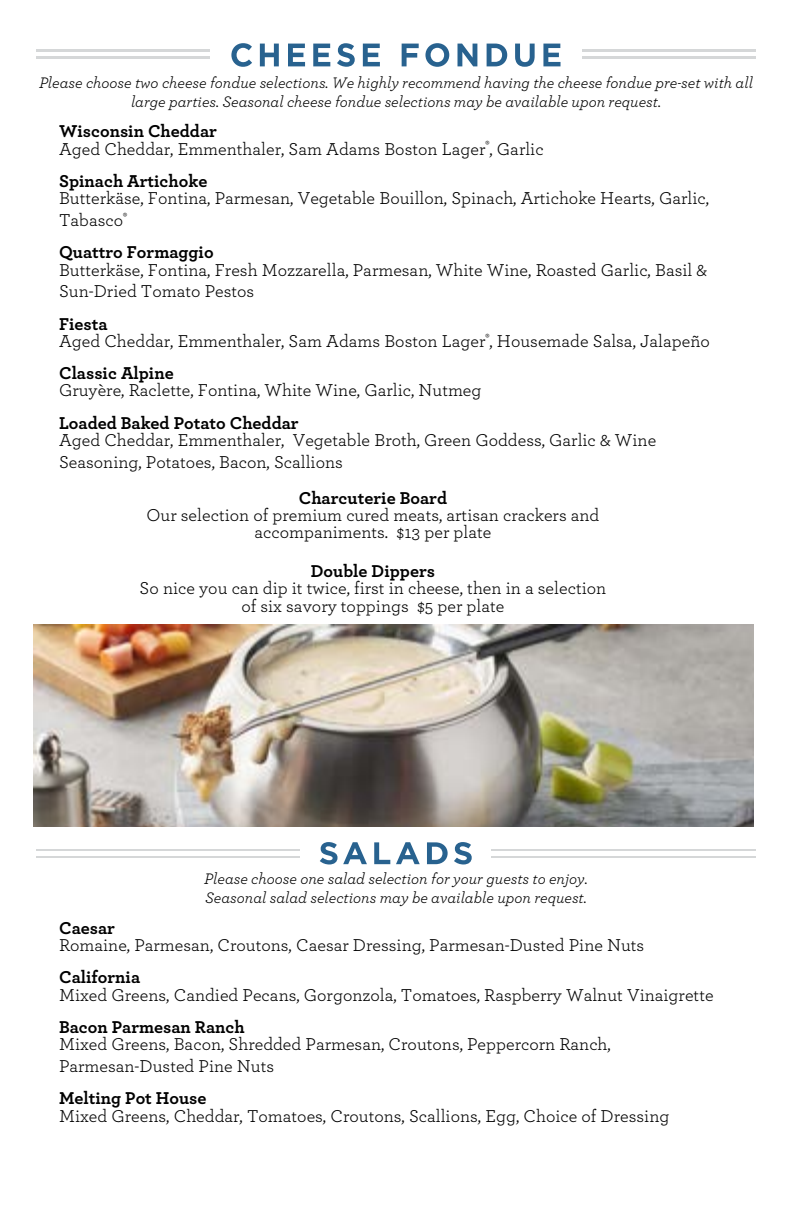
<style>
.page{position:relative;width:792px;height:1224px;background:#fff}
.page>*{position:absolute;margin:0;border:0;box-sizing:border-box;transform-origin:0 0}
.t1{font:18px/17.2px "Archer";color:#000}
.t2{font:700 18px "Archer";color:#000}
.t3{font:italic 16px/19.2px "Archer";color:#000;text-align:center}
.s1{font-weight:700}
.s2{color:#fff}
</style>
<div class="page">
<hr style="left:36px;top:50px;width:720px;height:2px;background:#d5d7d8">
<hr style="left:36px;top:57px;width:720px;height:2px;background:#d5d7d8">
<div style="left:210px;top:40px;width:372px;height:30px;background:#fff"></div>
<svg style="left:231px;top:43px;width:21px;height:24px"></svg>
<svg style="left:260px;top:44px;width:19px;height:22px"></svg>
<svg style="left:288px;top:44px;width:17px;height:22px"></svg>
<svg style="left:313px;top:44px;width:17px;height:22px"></svg>
<svg style="left:337px;top:43px;width:18px;height:24px"></svg>
<svg style="left:363px;top:44px;width:17px;height:22px"></svg>
<svg style="left:402px;top:44px;width:17px;height:22px"></svg>
<svg style="left:425px;top:43px;width:24px;height:24px"></svg>
<svg style="left:458px;top:44px;width:19px;height:22px"></svg>
<svg style="left:487px;top:44px;width:20px;height:22px"></svg>
<svg style="left:515px;top:44px;width:20px;height:23px"></svg>
<svg style="left:543px;top:44px;width:18px;height:22px"></svg>
<img style="left:33px;top:625px;width:720px;height:201px">
<hr style="left:36px;top:849px;width:720px;height:2px;background:#d5d7d8">
<hr style="left:36px;top:856px;width:720px;height:2px;background:#d5d7d8">
<div style="left:301px;top:839px;width:190px;height:28px;background:#fff"></div>
<svg style="left:320px;top:842px;width:47px;height:23px"></svg>
<svg style="left:374px;top:842px;width:16px;height:22px"></svg>
<svg style="left:396px;top:842px;width:24px;height:22px"></svg>
<svg style="left:427px;top:842px;width:21px;height:22px"></svg>
<svg style="left:454px;top:842px;width:18px;height:23px"></svg>
<p class="t3" style="left:39px;top:72px;width:715px">Please choose two cheese fondue selections. We highly recommend having the cheese fondue pre-set with all large parties. Seasonal cheese fondue selections may be available upon request.</p>
<p class="t1" style="left:59px;top:123px;width:489px"><span class="s1">Wisconsin Cheddar<br></span>Aged Cheddar, Emmenthaler, Sam Adams Boston Lager<sup>®</sup>, Garlic<span class="s2">.</span></p>
<p class="t2" style="left:59px;top:170px;width:150px">Spinach Artichoke</p>
<p class="t1" style="left:59px;top:188px;width:652px;line-height:21.6px">Butterkäse, Fontina, Parmesan, Vegetable Bouillon, Spinach, Artichoke Hearts, Garlic,<br>Tabasco<sup>®</sup><span class="s2">.</span></p>
<p class="t2" style="left:59px;top:241px;width:156px">Quattro Formaggio</p>
<p class="t1" style="left:59px;top:259px;width:650px;line-height:21.6px">Butterkäse, Fontina, Fresh Mozzarella, Parmesan, White Wine, Roasted Garlic, Basil &amp;<br>Sun-Dried Tomato Pestos<span class="s2">.</span></p>
<p class="t1" style="left:59px;top:315px;width:656px"><span class="s1">Fiesta<br></span>Aged Cheddar, Emmenthaler, Sam Adams Boston Lager<sup>®</sup>, Housemade Salsa, Jalapeño<span class="s2">.</span></p>
<p class="t1" style="left:59px;top:365px;width:427px"><span class="s1">Classic Alpine<br></span>Gruyère, Raclette, Fontina, White Wine, Garlic, Nutmeg<span class="s2">.</span></p>
<p class="t2" style="left:59px;top:412px;width:241px">Loaded Baked Potato Cheddar</p>
<p class="t1" style="left:59px;top:429px;width:599px;line-height:21.6px">Aged Cheddar, Emmenthaler, Vegetable Broth, Green Goddess, Garlic &amp; Wine<br>Seasoning, Potatoes, Bacon, Scallions<span class="s2">.</span></p>
<p class="t2" style="left:299px;top:487px;width:150px">Charcuterie Board</p>
<p class="t1" style="left:146px;top:506px;width:454px;text-align:center">Our selection of premium cured meats, artisan crackers and accompaniments. $13 per plate</p>
<p class="t2" style="left:311px;top:560px;width:126px">Double Dippers</p>
<p class="t1" style="left:140px;top:580px;width:468px;text-align:center">So nice you can dip it twice, first in cheese, then in a selection of six savory toppings $5 per plate</p>
<p class="t3" style="left:204px;top:868px;width:385px;text-align:left">Please choose one salad selection for your guests to enjoy.<br>Seasonal salad selections may be available upon request.</p>
<p class="t1" style="left:59px;top:919px;width:590px"><span class="s1">Caesar<br></span>Romaine, Parmesan, Croutons, Caesar Dressing, Parmesan-Dusted Pine Nuts<span class="s2">.</span></p>
<p class="t1" style="left:59px;top:969px;width:659px"><span class="s1">California<br></span>Mixed Greens, Candied Pecans, Gorgonzola, Tomatoes, Raspberry Walnut Vinaigrette<span class="s2">.</span></p>
<p class="t2" style="left:59px;top:1016px;width:187px">Bacon Parmesan Ranch</p>
<p class="t1" style="left:59px;top:1034px;width:553px;line-height:21.6px">Mixed Greens, Bacon, Shredded Parmesan, Croutons, Peppercorn Ranch,<br>Parmesan-Dusted Pine Nuts<span class="s2">.</span></p>
<p class="t1" style="left:59px;top:1090px;width:615px"><span class="s1">Melting Pot House<br></span>Mixed Greens, Cheddar, Tomatoes, Croutons, Scallions, Egg, Choice of Dressing<span class="s2">.</span></p>
</div>
